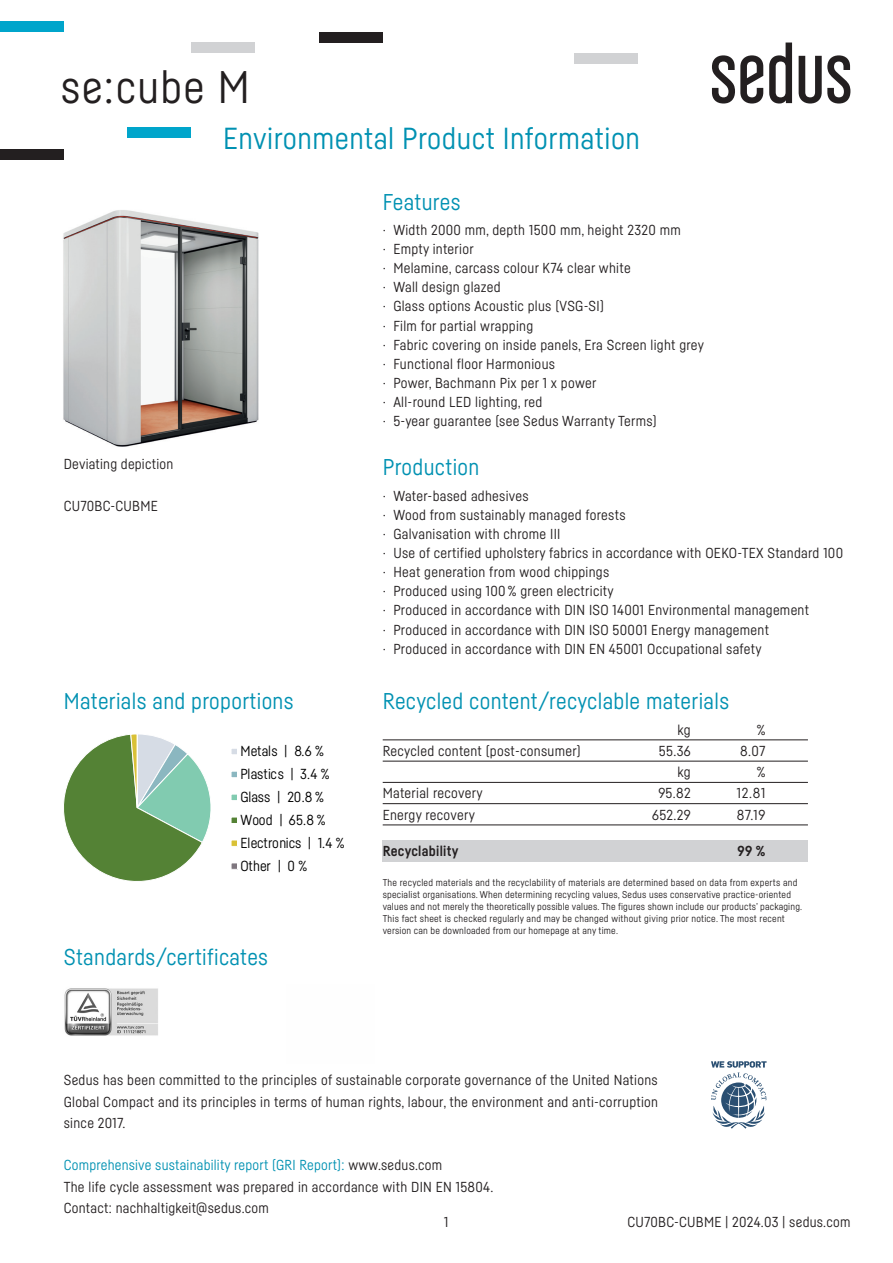
<style>
.page{position:relative;width:893px;height:1263px;background:#fff}
.page>*{position:absolute;margin:0;border:0;box-sizing:border-box;transform-origin:0 0}
.t1{font:45px "Sedus Sans";letter-spacing:.03em;color:#231f20}
.t2{font:30px "Sedus Sans";letter-spacing:.015em;color:#0091b2}
.t3{font:22.5px "Sedus Sans";letter-spacing:.015em;color:#0091b2}
.t4{font:14.25px/19.2px "Sedus Sans";letter-spacing:.02em;color:#231f20}
.t5{font:14.25px/23.1px "Sedus Sans";letter-spacing:.005em;color:#000}
.t6{font:700 14.25px "Sedus Sans";letter-spacing:.02em;color:#231f20}
.t7{font:9.75px/12px "Sedus Sans";letter-spacing:.02em;color:#231f20}
.s1{color:#0091b2}
</style>
<div class="page">
<div style="left:383px;top:840px;width:425px;height:21px;background:#d1d2d4"></div>
<svg style="left:712px;top:55px;width:51px;height:49px"></svg>
<svg style="left:769px;top:43px;width:23px;height:61px"></svg>
<svg style="left:799px;top:55px;width:51px;height:49px"></svg>
<hr style="left:383px;top:740px;width:425px;height:1px;background:#231f20">
<hr style="left:383px;top:761px;width:425px;height:1px;background:#231f20">
<hr style="left:383px;top:782px;width:425px;height:1px;background:#231f20">
<hr style="left:383px;top:803px;width:425px;height:1px;background:#231f20">
<hr style="left:383px;top:825px;width:425px;height:1px;background:#231f20">
<div style="left:0;top:21px;width:64px;height:11px;background:#00a5cb"></div>
<div style="left:191px;top:43px;width:64px;height:10px;background:#d1d2d4"></div>
<div style="left:574px;top:53px;width:64px;height:11px;background:#d1d2d4"></div>
<div style="left:128px;top:128px;width:63px;height:10px;background:#00a5cb"></div>
<div style="left:0;top:149px;width:64px;height:10px;background:#231f20"></div>
<div style="left:319px;top:32px;width:64px;height:11px;background:#231f20"></div>
<svg style="left:63px;top:734px;width:175px;height:148px"></svg>
<img style="left:63px;top:210px;width:196px;height:237px">
<img style="left:64px;top:988px;width:94px;height:48px">
<svg style="left:711px;top:1061px;width:56px;height:68px"></svg>
<h1 class="t1" style="left:61px;top:59px;width:191px">se:cube M</h1>
<h2 class="t2" style="left:223px;top:120px;width:418px">Environmental Product Information</h2>
<h3 class="t3" style="left:383px;top:188px;width:79px">Features</h3>
<p class="t4" style="left:64px;top:454px;width:111px">Deviating depiction</p>
<p class="t4" style="left:64px;top:496px;width:96px">CU70BC-CUBME</p>
<p class="t4" style="left:383px;top:220px;width:323px">· Width 2000 mm, depth 1500 mm, height 2320 mm<br>· Empty interior<br>· Melamine, carcass colour K74 clear white<br>· Wall design glazed<br>· Glass options Acoustic plus (VSG-SI)<br>· Film for partial wrapping<br>· Fabric covering on inside panels, Era Screen light grey · Functional floor Harmonious<br>· Power, Bachmann Pix per 1 x power<br>· All-round LED lighting, red<br>· 5-year guarantee (see Sedus Warranty Terms)</p>
<h3 class="t3" style="left:383px;top:454px;width:98px">Production</h3>
<p class="t4" style="left:383px;top:486px;width:462px">· Water-based adhesives<br>· Wood from sustainably managed forests<br>· Galvanisation with chrome III<br>· Use of certified upholstery fabrics in accordance with OEKO-TEX Standard 100 · Heat generation from wood chippings<br>· Produced using 100 % green electricity<br>· Produced in accordance with DIN ISO 14001 Environmental management<br>· Produced in accordance with DIN ISO 50001 Energy management<br>· Produced in accordance with DIN EN 45001 Occupational safety</p>
<h3 class="t3" style="left:64px;top:688px;width:231px">Materials and proportions</h3>
<h3 class="t3" style="left:383px;top:688px;width:348px">Recycled content/recyclable materials</h3>
<p class="t5" style="left:240px;top:739px;width:106px">Metals | 8.6 %<br>Plastics | 3.4 %<br>Glass | 20.8 %<br>Wood | 65.8 %<br>Electronics | 1.4 %<br>Other | 0 %</p>
<h3 class="t3" style="left:64px;top:943px;width:206px">Standards/certificates</h3>
<p class="t4" style="left:678px;top:719px;width:15px">kg</p>
<p class="t4" style="left:757px;top:719px;width:10px">%</p>
<p class="t4" style="left:383px;top:741px;width:199px">Recycled content (post-consumer)</p>
<p class="t4" style="left:659px;top:741px;width:33px">55.36</p>
<p class="t4" style="left:740px;top:741px;width:27px">8.07</p>
<p class="t4" style="left:678px;top:762px;width:15px">kg</p>
<p class="t4" style="left:757px;top:762px;width:10px">%</p>
<p class="t4" style="left:383px;top:783px;width:101px">Material recovery</p>
<p class="t4" style="left:658px;top:783px;width:34px">95.82</p>
<p class="t4" style="left:737px;top:783px;width:30px">12.81</p>
<p class="t4" style="left:383px;top:805px;width:94px">Energy recovery</p>
<p class="t4" style="left:652px;top:805px;width:40px">652.29</p>
<p class="t4" style="left:737px;top:805px;width:30px">87.19</p>
<p class="t6" style="left:383px;top:842px;width:77px">Recyclability</p>
<p class="t6" style="left:737px;top:842px;width:29px">99 %</p>
<p class="t7" style="left:383px;top:876px;width:421px">The recycled materials and the recyclability of materials are determined based on data from experts and specialist organisations. When determining recycling values, Sedus uses conservative practice-oriented values and not merely the theoretically possible values. The figures shown include our products’ packaging.<br>This fact sheet is checked regularly and may be changed without giving prior notice. The most recent version can be downloaded from our homepage at any time.</p>
<p class="t4" style="left:64px;top:1069px;width:596px;line-height:21.3px;text-align:justify">Sedus has been committed to the principles of sustainable corporate governance of the United Nations Global Compact and its principles in terms of human rights, labour, the environment and anti-corruption since 2017.</p>
<p class="t4" style="left:64px;top:1154px;width:431px;line-height:21.3px"><span class="s1">Comprehensive sustainability report (GRI Report):</span> www.sedus.com<br>The life cycle assessment was prepared in accordance with DIN EN 15804.<br>Contact: nachhaltigkeit@sedus.com</p>
<p class="t4" style="left:444px;top:1212px;width:6px">1</p>
<p class="t4" style="left:627px;top:1212px;width:224px">CU70BC-CUBME | 2024.03 | sedus.com</p>
</div>
